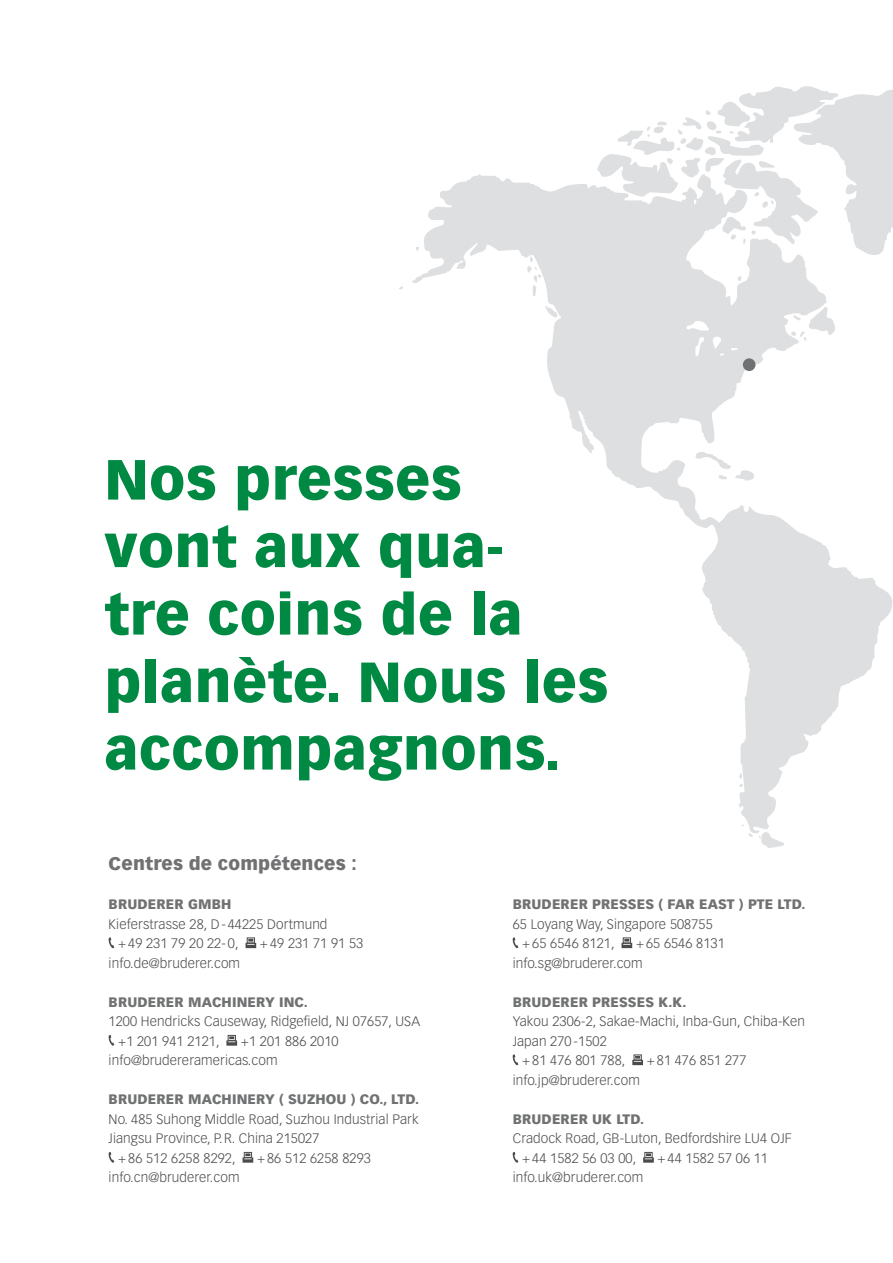
<style>
.page{position:relative;width:893px;height:1263px;background:#fff}
.page>*{position:absolute;margin:0;border:0;box-sizing:border-box;transform-origin:0 0}
.t1{font:900 55.5px/67.5px "Vectora LT Std";letter-spacing:.01em;color:#008942}
.t2{font:900 18px "Vectora LT Std";letter-spacing:.01em;color:#707172}
.t3{font:300 13.5px/19.5px "Vectora LT Std";letter-spacing:.01em;color:#4b4b4d}
.t4{font:900 13.5px "Vectora LT Std";letter-spacing:.01em;color:#707172}
</style>
<div class="page">
<svg style="left:399px;top:86px;width:494px;height:762px"></svg>
<div style="left:743px;top:358px;width:12px;height:13px;background:#707172;border-radius:50%"></div>
<svg style="left:108px;top:937px;width:6px;height:11px"></svg>
<div style="left:247px;top:938px;width:8px;height:5px;border:1px solid #4b4b4d"></div>
<svg style="left:246px;top:939px;width:10px;height:9px"></svg>
<svg style="left:108px;top:1035px;width:6px;height:11px"></svg>
<div style="left:228px;top:1035px;width:8px;height:5px;border:1px solid #4b4b4d"></div>
<svg style="left:226px;top:1037px;width:11px;height:9px"></svg>
<svg style="left:108px;top:1152px;width:6px;height:11px"></svg>
<div style="left:244px;top:1152px;width:8px;height:5px;border:1px solid #4b4b4d"></div>
<svg style="left:243px;top:1154px;width:10px;height:9px"></svg>
<svg style="left:513px;top:937px;width:5px;height:11px"></svg>
<div style="left:623px;top:938px;width:8px;height:5px;border:1px solid #4b4b4d"></div>
<svg style="left:621px;top:939px;width:11px;height:9px"></svg>
<svg style="left:513px;top:1054px;width:5px;height:11px"></svg>
<svg style="left:632px;top:1055px;width:11px;height:10px"></svg>
<svg style="left:513px;top:1152px;width:5px;height:11px"></svg>
<svg style="left:643px;top:1152px;width:11px;height:11px"></svg>
<h1 class="t1" style="left:104px;top:445px;width:505px">Nos presses<br>vont aux qua-<br>tre coins de la planète. Nous les accompagnons.</h1>
<h2 class="t2" style="left:109px;top:852px;width:250px">Centres de compétences :</h2>
<p class="t4" style="left:109px;top:896px;width:124px">BRUDERER GMBH</p>
<p class="t3" style="left:118px;top:914px;width:211px;text-indent:-9px">Kieferstrasse 28, D- 44225 Dortmund +49 231 79 20 22- 0,</p>
<p class="t3" style="left:260px;top:934px;width:105px">+49 231 71 91 53</p>
<p class="t3" style="left:109px;top:953px;width:133px">info.de@bruderer.com</p>
<p class="t4" style="left:109px;top:993px;width:201px">BRUDERER MACHINERY INC.</p>
<p class="t3" style="left:118px;top:1012px;width:304px;text-indent:-9px">1200 Hendricks Causeway, Ridgefield, NJ 07657, USA +1 201 941 2121,</p>
<p class="t3" style="left:109px;top:1031px;width:231px;text-indent:132px">+1 201 886 2010 info@brudereramericas.com</p>
<p class="t4" style="left:109px;top:1091px;width:312px">BRUDERER MACHINERY ( SUZHOU ) CO., LTD.</p>
<p class="t3" style="left:109px;top:1109px;width:311px">No. 485 Suhong Middle Road, Suzhou Industrial Park</p>
<p class="t3" style="left:109px;top:1129px;width:212px">Jiangsu Province, P.R. China 215027</p>
<p class="t3" style="left:118px;top:1148px;width:119px">+86 512 6258 8292,</p>
<p class="t3" style="left:257px;top:1148px;width:115px">+86 512 6258 8293</p>
<p class="t3" style="left:109px;top:1168px;width:132px">info.cn@bruderer.com</p>
<p class="t4" style="left:513px;top:896px;width:205px">BRUDERER PRESSES ( Far East</p>
<p class="t4" style="left:739px;top:896px;width:68px">) Pte Ltd .</p>
<p class="t3" style="left:522px;top:914px;width:192px;text-indent:-9px">65 Loyang Way, Singapore 508755 +65 6546 8121,</p>
<p class="t3" style="left:513px;top:934px;width:214px;text-indent:123px">+65 6546 8131 info.sg@bruderer.com</p>
<p class="t4" style="left:513px;top:993px;width:175px">BRUDERER PRESSES K.K.</p>
<p class="t3" style="left:513px;top:1012px;width:294px">Yakou 2306-2, Sakae-Machi, Inba-Gun, Chiba-Ken</p>
<p class="t3" style="left:513px;top:1031px;width:96px">Japan 270 -1502</p>
<p class="t3" style="left:522px;top:1051px;width:105px">+81 476 801 788,</p>
<p class="t3" style="left:647px;top:1051px;width:101px">+81 476 851 277</p>
<p class="t3" style="left:513px;top:1070px;width:129px">info.jp@bruderer.com</p>
<p class="t4" style="left:513px;top:1110px;width:133px">BRUDERER UK LTD.</p>
<p class="t3" style="left:522px;top:1129px;width:271px;text-indent:-9px">Cradock Road, GB-Luton, Bedfordshire LU4 OJF +44 1582 56 03 00,</p>
<p class="t3" style="left:658px;top:1148px;width:112px">+44 1582 57 06 11</p>
<p class="t3" style="left:513px;top:1168px;width:132px">info.uk@bruderer.com</p>
</div>
